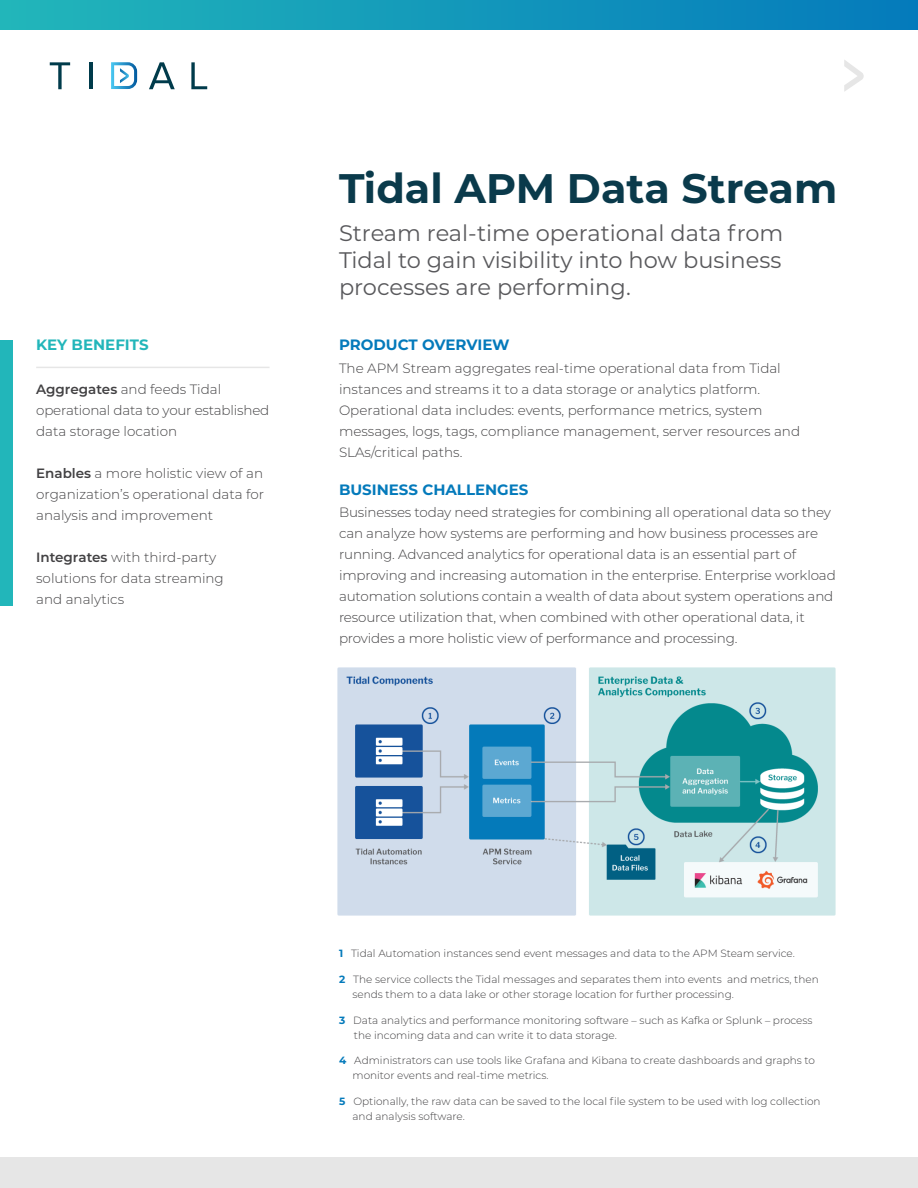
<style>
.page{position:relative;width:918px;height:1188px;background:#fff}
.page>*{position:absolute;margin:0;border:0;box-sizing:border-box;transform-origin:0 0}
.t1{font:700 41.25px "Montserrat";color:#0a3a4b}
.t2{font:22.5px/27px "Montserrat";color:#59595c;text-align:justify}
.t3{font:700 15px "Montserrat";color:#047abb}
.t4{font:700 15px "Montserrat";color:#22b6ba}
.t5{font:300 13.5px/21px "Montserrat";letter-spacing:-.01em;color:#424143}
.t6{font:300 10.5px/15px "Montserrat";color:#424143}
.s1{font-weight:600}
.s2{font-weight:700;color:#047abb}
</style>
<div class="page">
<img style="left:337px;top:667px;width:499px;height:249px">
<div style="left:0;top:0;width:918px;height:30px;background:linear-gradient(to right,#22b6ba,#047abb)"></div>
<svg style="left:50px;top:62px;width:20px;height:27px"></svg>
<hr style="left:89px;top:62px;width:3px;height:27px;background:#003b4b">
<svg style="left:149px;top:62px;width:26px;height:27px"></svg>
<svg style="left:191px;top:62px;width:16px;height:27px"></svg>
<svg style="left:111px;top:62px;width:26px;height:27px"></svg>
<svg style="left:844px;top:60px;width:20px;height:32px"></svg>
<div style="left:0;top:340px;width:13px;height:265px;background:#22b6ba"></div>
<hr style="left:36px;top:367px;width:234px;height:1px;background:#e6e6e6">
<div style="left:0;top:1158px;width:918px;height:30px;background:#e6e6e6"></div>
<p class="t4" style="left:36px;top:334px;width:114px">KEY BENEFITS</p>
<p class="t5" style="left:36px;top:378px;width:235px"><span class="s1">Aggregates</span> and feeds Tidal operational data to your established data storage location</p>
<p class="t5" style="left:36px;top:462px;width:230px;text-align:justify"><span class="s1">Enables</span> a more holistic view of an organization’s operational data for analysis and improvement</p>
<p class="t5" style="left:36px;top:546px;width:189px"><span class="s1">Integrates</span> with third-party solutions for data streaming and analytics</p>
<h1 class="t1" style="left:339px;top:159px;width:500px">Tidal APM Data Stream</h1>
<h2 class="t2" style="left:339px;top:219px;width:446px">Stream real-time operational data from Tidal to gain visibility into how business processes are performing.</h2>
<p class="t3" style="left:339px;top:334px;width:172px">PRODUCT OVERVIEW</p>
<p class="t5" style="left:339px;top:357px;width:463px">The APM Stream aggregates real-time operational data from Tidal instances and streams it to a data storage or analytics platform.<br>Operational data includes: events, performance metrics, system messages, logs, tags, compliance management, server resources and SLAs/critical paths.</p>
<p class="t3" style="left:339px;top:479px;width:191px">BUSINESS CHALLENGES</p>
<p class="t5" style="left:339px;top:501px;width:498px">Businesses today need strategies for combining all operational data so they can analyze how systems are performing and how business processes are running. Advanced analytics for operational data is an essential part of improving and increasing automation in the enterprise. Enterprise workload automation solutions contain a wealth of data about system operations and resource utilization that, when combined with other operational data, it provides a more holistic view of performance and processing.</p>
<p class="t6" style="left:339px;top:946px;width:457px"><span class="s2">1</span> Tidal Automation instances send event messages and data to the APM Steam service.</p>
<p class="t6" style="left:352px;top:971px;width:468px;text-indent:-13px"><span class="s2">2</span> The service collects the Tidal messages and separates them into events and metrics, then sends them to a data lake or other storage location for further processing.</p>
<p class="t6" style="left:354px;top:1012px;width:460px;text-indent:-15px"><span class="s2">3</span> Data analytics and performance monitoring software – such as Kafka or Splunk – process the incoming data and can write it to data storage.</p>
<p class="t6" style="left:352px;top:1052px;width:464px;text-indent:-13px"><span class="s2">4</span> Administrators can use tools like Grafana and Kibana to create dashboards and graphs to monitor events and real-time metrics.</p>
<p class="t6" style="left:352px;top:1093px;width:470px;text-indent:-13px"><span class="s2">5</span> Optionally, the raw data can be saved to the local file system to be used with log collection and analysis software.</p>
</div>
